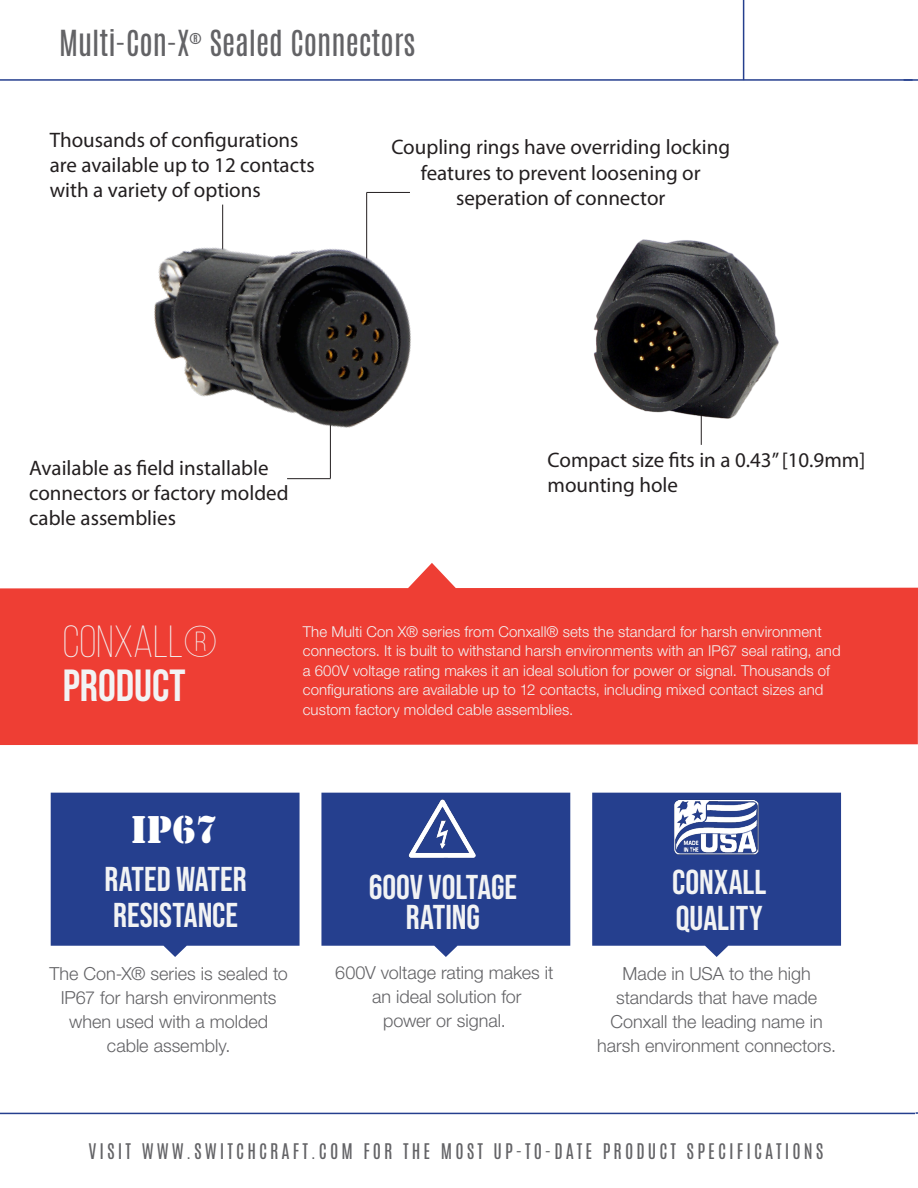
<style>
.page{position:relative;width:918px;height:1188px;background:#fff}
.page>*{position:absolute;margin:0;border:0;box-sizing:border-box;transform-origin:0 0}
.t1{font:300 45px "Bebas Neue";color:#f2f3f4}
.t2{font:700 45px "Bebas Neue";color:#f2f3f4}
.t3{font:36px "Stencil Std";color:#fff}
.t4{font:34.5px/36px "Bebas Neue";color:#f2f3f4}
.t5{font:30px "Antonio";color:#636366}
.t6{font:21px/25.2px "Myriad Pro";color:#231f20}
.t7{font:300 18px/24px "Helvetica Neue LT Std";color:#636366;text-align:center}
.t8{font:18px "Antonio";letter-spacing:.17em;color:#636366}
.t9{font:300 15px/19.5px "Helvetica Neue LT Std";letter-spacing:.005em;color:#f2f3f4}
</style>
<div class="page">
<hr style="left:743px;top:0;width:1px;height:80px;background:#253f8e">
<hr style="left:0;top:79px;width:913px;height:2px;background:#253f8e">
<hr style="left:701px;top:404px;width:1px;height:41px;background:#231f20">
<img style="left:594px;top:239px;width:185px;height:203px">
<svg style="left:904px;top:79px;width:14px;height:2px"></svg>
<svg style="left:0;top:563px;width:918px;height:182px;background:#f0584f"></svg>
<svg style="left:51px;top:793px;width:249px;height:164px;background:#334b95"></svg>
<svg style="left:321px;top:793px;width:249px;height:164px;background:#354d96"></svg>
<svg style="left:592px;top:793px;width:249px;height:164px;background:#374f97"></svg>
<img style="left:659px;top:792px;width:122px;height:78px">
<img style="left:154px;top:191px;width:257px;height:289px">
<hr style="left:0;top:1113px;width:915px;height:1px;background:#253f8e">
<img style="left:402px;top:797px;width:82px;height:62px">
<h3 class="t5" style="left:59px;top:22px;width:358px">Multi-Con-X<sup>®</sup> Sealed Connectors</h3>
<h3 class="t6" style="left:50px;top:127px;width:266px">Thousands of configurations are available up to 12 contacts with a variety of options</h3>
<h3 class="t6" style="left:391px;top:134px;width:340px;text-align:center">Coupling rings have overriding locking features to prevent loosening or seperation of connector</h3>
<h3 class="t6" style="left:29px;top:455px;width:261px">Available as field installable connectors or factory molded cable assemblies</h3>
<h3 class="t6" style="left:548px;top:447px;width:319px">Compact size fits in a 0.43” [10.9mm] mounting hole</h3>
<h1 class="t1" style="left:63px;top:618px;width:156px">CONXALL®</h1>
<h1 class="t2" style="left:63px;top:660px;width:124px">PRODUCT</h1>
<p class="t9" style="left:303px;top:621px;width:539px">The Multi Con X® series from Conxall® sets the standard for harsh environment connectors. It is built to withstand harsh environments with an IP67 seal rating, and a 600V voltage rating makes it an ideal solution for power or signal. Thousands of configurations are available up to 12 contacts, including mixed contact sizes and custom factory molded cable assemblies.</p>
<h2 class="t3" style="left:131px;top:806px;width:89px">IP67</h2>
<h3 class="t4" style="left:105px;top:861px;width:144px">RATED WATER<br>RESISTANCE</h3>
<p class="t7" style="left:49px;top:961px;width:240px">The Con-X® series is sealed to<br>IP67 for harsh environments when used with a molded cable assembly.</p>
<h3 class="t4" style="left:369px;top:872px;width:150px;line-height:30px;text-align:center">600V VOLTAGE<br>RATING</h3>
<p class="t7" style="left:335px;top:961px;width:220px">600V voltage rating makes it an ideal solution for<br>power or signal.</p>
<h3 class="t4" style="left:672px;top:863px;width:96px">CONXALL<br>QUALITY</h3>
<p class="t7" style="left:597px;top:961px;width:240px">Made in USA to the high standards that have made<br>Conxall the leading name in harsh environment connectors.</p>
<p class="t8" style="left:88px;top:1138px;width:737px">VISIT WWW.SWITCHCRAFT.COM FOR THE MOST UP-TO-DATE PRODUCT SPECIFICATIONS</p>
</div>
